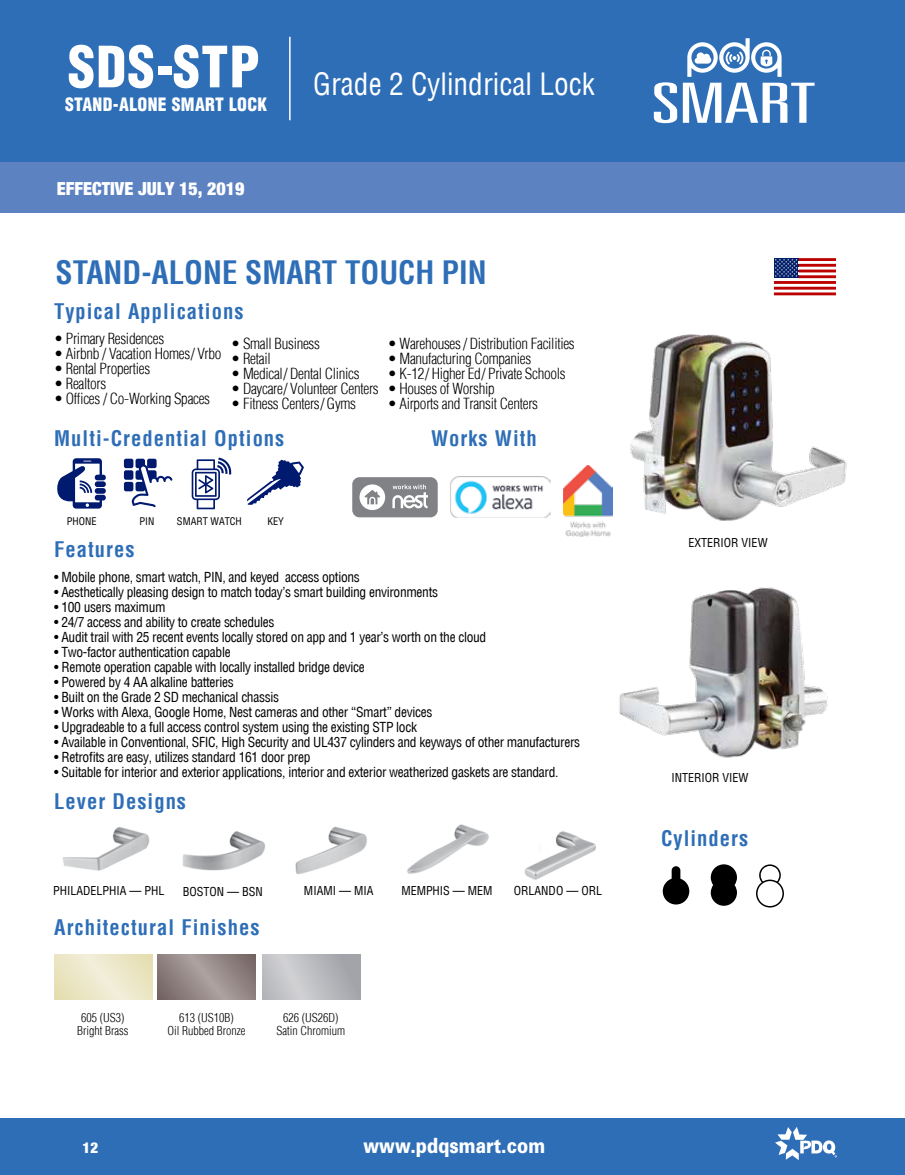
<style>
.page{position:relative;width:905px;height:1175px;background:#fff}
.page>*{position:absolute;margin:0;border:0;box-sizing:border-box;transform-origin:0 0}
.t1{font:900 condensed 55.5px "Helvetica LT";letter-spacing:.02em;color:#fff}
.t2{font:700 condensed 31.5px "Helvetica LT";color:#2e6eb7}
.t3{font:condensed 30px "Helvetica LT";color:#fff}
.t4{font:700 condensed 21px "Helvetica LT";letter-spacing:.05em;color:#2e6eb7}
.t5{font:900 21px "Univers";color:#fff;scale:.8 1}
.t6{font:900 condensed 18px "Helvetica LT";letter-spacing:.02em;color:#fff}
.t7{font:900 condensed 18px "Helvetica Neue";color:#fff}
.t8{font:300 condensed 15px "Helvetica LT";letter-spacing:-.02em;color:#000}
.t9{font:900 condensed 15px "Helvetica Neue";color:#fff}
.t10{font:condensed 13.5px "Helvetica LT";letter-spacing:-.025em;color:#000}
.t11{font:condensed 12px "Helvetica LT";color:#000}
.t12{font:300 condensed 12px/13.5px "Helvetica LT";color:#000;text-align:center}
.t13{font:condensed 10.35px "Helvetica LT";color:#000}
</style>
<div class="page">
<svg style="left:124px;top:458px;width:48px;height:49px"></svg>
<svg style="left:57px;top:458px;width:49px;height:50px"></svg>
<svg style="left:192px;top:457px;width:40px;height:52px"></svg>
<svg style="left:247px;top:459px;width:57px;height:46px"></svg>
<img style="left:564px;top:465px;width:44px;height:71px">
<div style="left:352px;top:477px;width:85px;height:40px;background:#808285;border-radius:7px"></div>
<div style="left:359px;top:484px;width:26px;height:26px;background:#fff;border-radius:50%"></div>
<svg style="left:364px;top:490px;width:16px;height:14px"></svg>
<svg style="left:392px;top:484px;width:36px;height:24px"></svg>
<img style="left:450px;top:477px;width:100px;height:40px">
<img style="left:182px;top:831px;width:83px;height:40px">
<img style="left:295px;top:826px;width:72px;height:48px">
<img style="left:62px;top:827px;width:88px;height:44px">
<img style="left:407px;top:824px;width:82px;height:50px">
<img style="left:524px;top:831px;width:72px;height:49px">
<svg style="left:262px;top:954px;width:98px;height:45px;background:#babbbf"></svg>
<svg style="left:158px;top:954px;width:98px;height:45px;background:#948786"></svg>
<svg style="left:54px;top:954px;width:98px;height:45px;background:#ece7c8"></svg>
<div style="left:0;top:0;width:904px;height:162px;background:#2e6eb7"></div>
<div style="left:0;top:162px;width:904px;height:51px;background:#5c82c2"></div>
<svg style="left:653px;top:38px;width:161px;height:85px"></svg>
<img style="left:608px;top:334px;width:239px;height:203px">
<div style="left:654px;top:536px;width:147px;height:20px;background:#fff"></div>
<img style="left:619px;top:587px;width:209px;height:171px">
<hr style="left:289px;top:37px;width:1px;height:83px;background:#fff">
<div style="left:662px;top:878px;width:27px;height:26px;background:#000;border-radius:50%"></div>
<div style="left:671px;top:866px;width:9px;height:18px;background:#000;border-radius:4px"></div>
<svg style="left:710px;top:864px;width:27px;height:41px"></svg>
<svg style="left:756px;top:864px;width:28px;height:43px"></svg>
<div style="left:0;top:1118px;width:904px;height:56px;background:#2e6eb7"></div>
<svg style="left:775px;top:1127px;width:61px;height:33px"></svg>
<div style="left:772px;top:257px;width:65px;height:40px;background:#e8a9a9"></div>
<svg style="left:773px;top:258px;width:25px;height:20px"></svg>
<hr style="left:798px;top:261px;width:38px;height:3px;background:#fefefe">
<hr style="left:798px;top:267px;width:38px;height:2px;background:#fefefe">
<hr style="left:798px;top:272px;width:38px;height:3px;background:#fefefe">
<hr style="left:773px;top:278px;width:63px;height:3px;background:#fefefe">
<hr style="left:773px;top:284px;width:63px;height:3px;background:#fefefe">
<hr style="left:773px;top:289px;width:63px;height:3px;background:#fefefe">
<hr style="left:798px;top:258px;width:38px;height:3px;background:#bd0202">
<hr style="left:798px;top:264px;width:38px;height:3px;background:#bd0202">
<hr style="left:798px;top:269px;width:38px;height:3px;background:#bd0202">
<hr style="left:798px;top:275px;width:38px;height:3px;background:#bd0202">
<hr style="left:773px;top:281px;width:63px;height:3px;background:#bd0202">
<hr style="left:773px;top:287px;width:63px;height:2px;background:#bd0202">
<hr style="left:773px;top:292px;width:63px;height:3px;background:#bd0202">
<svg style="left:774px;top:259px;width:23px;height:18px"></svg>
<h1 class="t1" style="left:68px;top:32px;width:193px">SDS-STP</h1>
<h3 class="t6" style="left:65px;top:93px;width:204px">STAND-ALONE SMART LOCK</h3>
<h3 class="t7" style="left:57px;top:174px;width:189px">EFFECTIVE JULY 15, 2019</h3>
<h3 class="t3" style="left:313px;top:65px;width:283px">Grade 2 Cylindrical Lock</h3>
<h2 class="t2" style="left:56px;top:252px;width:432px">STAND-ALONE SMART TOUCH PIN</h2>
<h3 class="t4" style="left:54px;top:298px;width:191px">Typical Applications</h3>
<p class="t8" style="left:54px;top:329px;width:112px">• Primary Residences</p>
<p class="t8" style="left:54px;top:344px;width:169px">• Airbnb / Vacation Homes/ Vrbo</p>
<p class="t8" style="left:54px;top:359px;width:98px">• Rental Properties</p>
<p class="t8" style="left:54px;top:374px;width:54px">• Realtors</p>
<p class="t8" style="left:54px;top:389px;width:157px">• Offices / Co-Working Spaces</p>
<p class="t8" style="left:231px;top:334px;width:90px">• Small Business</p>
<p class="t8" style="left:231px;top:349px;width:41px">• Retail</p>
<p class="t8" style="left:231px;top:364px;width:130px">• Medical/ Dental Clinics</p>
<p class="t8" style="left:231px;top:379px;width:149px">• Daycare/ Volunteer Centers</p>
<p class="t8" style="left:231px;top:394px;width:126px">• Fitness Centers/ Gyms</p>
<h3 class="t4" style="left:54px;top:425px;width:232px">Multi-Credential Options</h3>
<p class="t8" style="left:387px;top:334px;width:189px">• Warehouses / Distribution Facilities</p>
<p class="t8" style="left:387px;top:349px;width:145px">• Manufacturing Companies</p>
<p class="t8" style="left:387px;top:364px;width:179px">• K-12/ Higher Ed/ Private Schools</p>
<p class="t8" style="left:387px;top:379px;width:108px">• Houses of Worship</p>
<p class="t8" style="left:387px;top:394px;width:152px">• Airports and Transit Centers</p>
<h3 class="t4" style="left:431px;top:425px;width:107px">Works With</h3>
<p class="t13" style="left:67px;top:515px;width:31px">PHONE</p>
<p class="t13" style="left:139px;top:515px;width:16px">PIN</p>
<p class="t13" style="left:177px;top:515px;width:66px">SMART WATCH</p>
<p class="t13" style="left:267px;top:515px;width:18px">KEY</p>
<h3 class="t4" style="left:54px;top:536px;width:82px">Features</h3>
<p class="t10" style="left:54px;top:569px;width:307px">• Mobile phone, smart watch, PIN, and keyed access options</p>
<p class="t10" style="left:54px;top:584px;width:385px">• Aesthetically pleasing design to match today’s smart building environments</p>
<p class="t10" style="left:54px;top:599px;width:113px">• 100 users maximum</p>
<p class="t10" style="left:54px;top:614px;width:222px">• 24/7 access and ability to create schedules</p>
<p class="t10" style="left:54px;top:629px;width:433px">• Audit trail with 25 recent events locally stored on app and 1 year’s worth on the cloud</p>
<p class="t10" style="left:54px;top:644px;width:178px">• Two-factor authentication capable</p>
<p class="t10" style="left:54px;top:659px;width:312px">• Remote operation capable with locally installed bridge device</p>
<p class="t10" style="left:54px;top:674px;width:181px">• Powered by 4 AA alkaline batteries</p>
<p class="t10" style="left:54px;top:689px;width:226px">• Built on the Grade 2 SD mechanical chassis</p>
<p class="t10" style="left:54px;top:704px;width:379px">• Works with Alexa, Google Home, Nest cameras and other “Smart” devices</p>
<p class="t10" style="left:54px;top:719px;width:364px">• Upgradeable to a full access control system using the existing STP lock</p>
<p class="t10" style="left:54px;top:733px;width:527px">• Available in Conventional, SFIC, High Security and UL437 cylinders and keyways of other manufacturers</p>
<p class="t10" style="left:54px;top:748px;width:258px">• Retrofits are easy, utilizes standard 161 door prep</p>
<p class="t10" style="left:54px;top:763px;width:505px">• Suitable for interior and exterior applications, interior and exterior weatherized gaskets are standard.</p>
<h3 class="t4" style="left:54px;top:788px;width:133px">Lever Designs</h3>
<p class="t11" style="left:53px;top:883px;width:113px">PHILADELPHIA — PHL</p>
<p class="t11" style="left:183px;top:883px;width:82px">BOSTON — BSN</p>
<p class="t11" style="left:304px;top:883px;width:71px">MIAMI — MIA</p>
<p class="t11" style="left:401px;top:883px;width:92px">MEMPHIS — MEM</p>
<p class="t11" style="left:514px;top:883px;width:89px">ORLANDO — ORL</p>
<h3 class="t4" style="left:54px;top:914px;width:207px">Architectural Finishes</h3>
<p class="t12" style="left:77px;top:1010px;width:53px">605 (US3)<br>Bright Brass</p>
<p class="t12" style="left:167px;top:1010px;width:79px">613 (US10B)<br>Oil Rubbed Bronze</p>
<p class="t12" style="left:276px;top:1010px;width:70px">626 (US26D)<br>Satin Chromium</p>
<p class="t9" style="left:82px;top:1135px;width:17px">12</p>
<h3 class="t5" style="left:363px;top:1131px;width:229px">www.pdqsmart.com</h3>
<p class="t11" style="left:688px;top:535px;width:81px">EXTERIOR VIEW</p>
<p class="t11" style="left:671px;top:770px;width:79px">INTERIOR VIEW</p>
<p class="t11" style="left:685px;top:770px;width:79px">INTERIOR VIEW</p>
<h3 class="t4" style="left:661px;top:825px;width:89px">Cylinders</h3>
</div>
